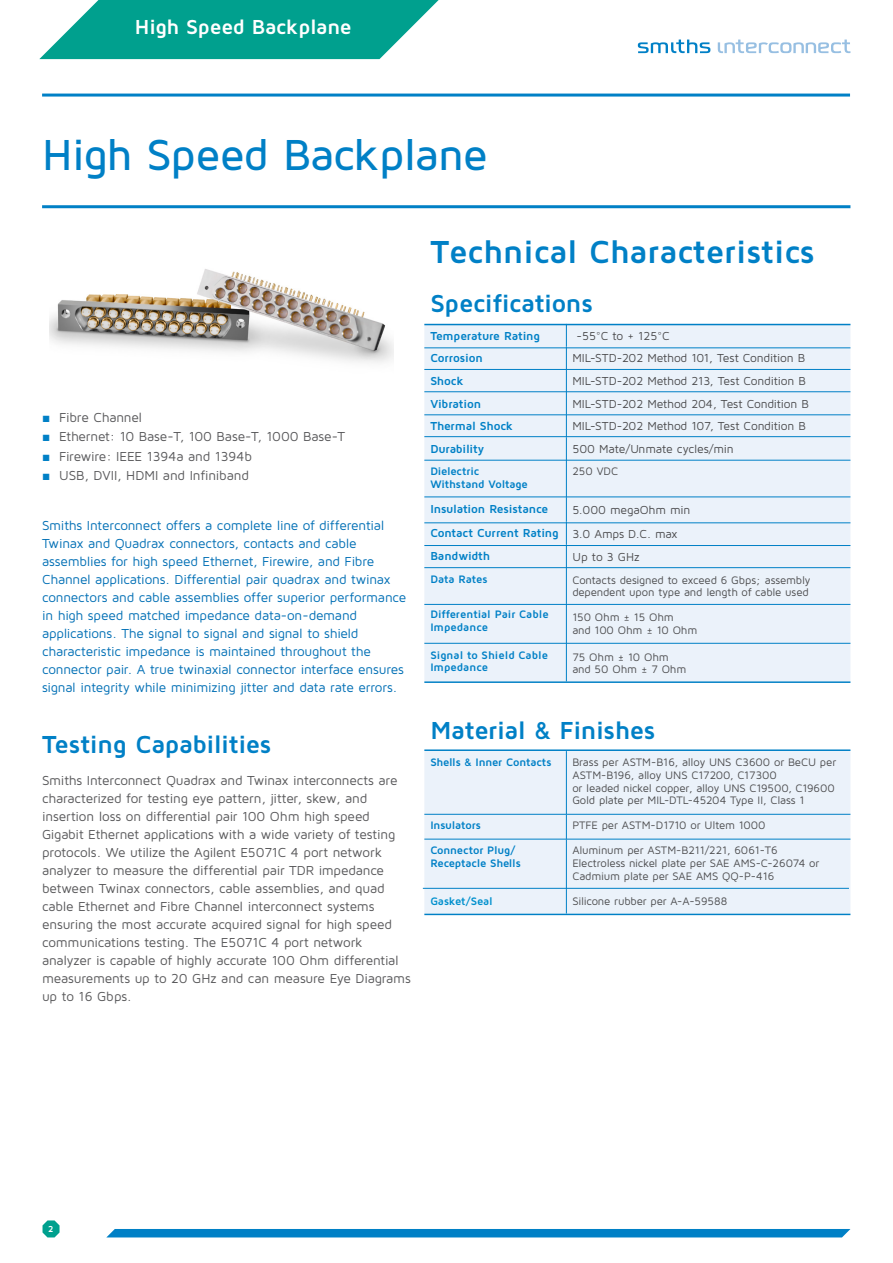
<style>
.page{position:relative;width:893px;height:1263px;background:#fff}
.page>*{position:absolute;margin:0;border:0;box-sizing:border-box;transform-origin:0 0}
.Heading_1{font:500 45px "Maven Pro";letter-spacing:-.025em;color:#0080c6}
.Heading_1-2{font:700 33px "Maven Pro";color:#0080c6}
.Features_Page{font:700 25.5px "Maven Pro";letter-spacing:-.015em;color:#0080c6}
.Features_Bullet_HD{font:700 25.5px "Maven Pro";letter-spacing:-.015em;color:#0080c6}
.Table_HD_row{font:700 25.5px "Maven Pro";letter-spacing:-.015em;color:#0080c6}
.t1{font:700 21px "Maven Pro";letter-spacing:-.015em;color:#fff}
.Features_Page-2{font:13.5px/18px "Maven Pro";letter-spacing:-.015em;color:#58585a}
.Features_Page-3{font:13.5px/18px "Maven Pro";letter-spacing:-.015em;color:#006fb5}
.Table_Text{font:12px "Maven Pro";letter-spacing:-.015em;color:#4c4c4e}
.Table_Text-2{font:700 12px "Maven Pro";letter-spacing:-.015em;color:#0080c6}
.Table_Text-3{font:11.25px/12.8px "Maven Pro";letter-spacing:-.01em;color:#4c4c4e}
.Table_Text-4{font:700 11.25px/12.8px "Maven Pro";letter-spacing:-.015em;color:#0080c6}
.Table_Part__Bold{font:700 11.25px/12.8px "Maven Pro";color:#0080c6}
.Table_Text-5{font:700 11.25px "Maven Pro";letter-spacing:-.015em;color:#0090cd}
.t2{font:700 9px "Maven Pro";color:#fff}
.s1{font-family:"Arial";color:#0080c6}
</style>
<div class="page">
<hr style="left:42px;top:94px;width:808px;height:3px;background:#0080c6">
<svg style="left:638px;top:40px;width:72px;height:13px"></svg>
<svg style="left:718px;top:40px;width:132px;height:13px"></svg>
<svg style="left:43px;top:1220px;width:17px;height:17px"></svg>
<div style="left:107px;top:1229px;width:743px;height:8px;background:#0080c6"></div>
<svg style="left:39px;top:0;width:400px;height:59px;background:#26ae9e"></svg>
<hr style="left:42px;top:205px;width:808px;height:3px;background:#0080c6">
<img style="left:50px;top:269px;width:343px;height:94px">
<div style="left:424px;top:325px;width:426px;height:356px;background:#ebf2fa"></div>
<svg style="left:566px;top:325px;width:1px;height:135px"></svg>
<hr style="left:566px;top:460px;width:1px;height:38px;background:#0080c6">
<svg style="left:566px;top:498px;width:1px;height:69px"></svg>
<hr style="left:566px;top:568px;width:1px;height:35px;background:#0080c6">
<hr style="left:566px;top:603px;width:1px;height:41px;background:#0080c6">
<hr style="left:566px;top:644px;width:1px;height:37px;background:#0080c6">
<div style="left:424px;top:751px;width:426px;height:162px;background:#ebf2fa"></div>
<hr style="left:566px;top:751px;width:1px;height:63px;background:#0080c6">
<hr style="left:424px;top:814px;width:142px;height:1px;background:#0080c6">
<hr style="left:566px;top:814px;width:284px;height:1px;background:#0080c6">
<svg style="left:566px;top:814px;width:1px;height:25px"></svg>
<hr style="left:424px;top:839px;width:142px;height:1px;background:#0080c6">
<hr style="left:566px;top:839px;width:284px;height:1px;background:#0080c6">
<hr style="left:566px;top:839px;width:1px;height:51px;background:#0080c6">
<svg style="left:566px;top:890px;width:1px;height:23px"></svg>
<hr style="left:424px;top:324px;width:426px;height:1px;background:#0080c6">
<hr style="left:424px;top:681px;width:426px;height:2px;background:#0080c6">
<hr style="left:424px;top:643px;width:426px;height:1px;background:#0080c6">
<hr style="left:423px;top:888px;width:426px;height:1px;background:#0080c6">
<hr style="left:424px;top:604px;width:426px;height:1px;background:#0080c6">
<hr style="left:424px;top:567px;width:426px;height:1px;background:#0080c6">
<hr style="left:424px;top:545px;width:426px;height:1px;background:#0080c6">
<hr style="left:424px;top:523px;width:426px;height:1px;background:#0080c6">
<hr style="left:424px;top:497px;width:426px;height:1px;background:#0080c6">
<hr style="left:424px;top:460px;width:426px;height:1px;background:#0080c6">
<hr style="left:424px;top:436px;width:426px;height:1px;background:#0080c6">
<hr style="left:424px;top:415px;width:426px;height:1px;background:#0080c6">
<hr style="left:424px;top:391px;width:426px;height:1px;background:#0080c6">
<hr style="left:424px;top:369px;width:426px;height:1px;background:#0080c6">
<hr style="left:424px;top:348px;width:426px;height:1px;background:#0080c6">
<hr style="left:424px;top:914px;width:426px;height:1px;background:#0080c6">
<hr style="left:424px;top:749px;width:426px;height:2px;background:#0080c6">
<p class="t1" style="left:135px;top:13px;width:218px">High Speed Backplane</p>
<p class="Heading_1" style="left:42px;top:127px;width:447px">High Speed Backplane</p>
<p class="Features_Page-2" style="left:42px;top:408px;width:101px"><span class="s1">■</span> Fibre Channel</p>
<p class="Features_Page-2" style="left:42px;top:427px;width:305px"><span class="s1">■</span> Ethernet: 10 Base-T, 100 Base-T, 1000 Base-T</p>
<p class="Features_Page-2" style="left:42px;top:447px;width:211px"><span class="s1">■</span> Firewire: IEEE 1394a and 1394b</p>
<p class="Features_Page-2" style="left:42px;top:466px;width:208px"><span class="s1">■</span> USB, DVII, HDMI and Infiniband</p>
<p class="Features_Page-3" style="left:42px;top:516px;width:366px">Smiths Interconnect offers a complete line of differential Twinax and Quadrax connectors, contacts and cable assemblies for high speed Ethernet, Firewire, and Fibre Channel applications. Differential pair quadrax and twinax connectors and cable assemblies offer superior performance in high speed matched impedance data-on-demand applications. The signal to signal and signal to shield characteristic impedance is maintained throughout the connector pair. A true twinaxial connector interface ensures signal integrity while minimizing jitter and data rate errors.</p>
<p class="Features_Page" style="left:42px;top:728px;width:231px">Testing Capabilities</p>
<p class="Features_Page-2" style="left:42px;top:771px;width:370px">Smiths Interconnect Quadrax and Twinax interconnects are characterized for testing eye pattern, jitter, skew, and insertion loss on differential pair 100 Ohm high speed Gigabit Ethernet applications with a wide variety of testing protocols. We utilize the Agilent E5071C 4 port network analyzer to measure the differential pair TDR impedance between Twinax connectors, cable assemblies, and quad cable Ethernet and Fibre Channel interconnect systems ensuring the most accurate acquired signal for high speed communications testing. The E5071C 4 port network analyzer is capable of highly accurate 100 Ohm differential measurements up to 20 GHz and can measure Eye Diagrams up to 16 Gbps.</p>
<p class="Heading_1-2" style="left:430px;top:230px;width:386px">Technical Characteristics</p>
<p class="Table_HD_row" style="left:430px;top:287px;width:164px">Specifications</p>
<p class="Table_Text-2" style="left:430px;top:328px;width:111px">Temperature Rating</p>
<p class="Table_Text" style="left:576px;top:328px;width:95px">-55°C to + 125°C</p>
<p class="Table_Text-2" style="left:430px;top:350px;width:54px">Corrosion</p>
<p class="Table_Text" style="left:572px;top:351px;width:234px">MIL-STD-202 Method 101, Test Condition B</p>
<p class="Table_Text-2" style="left:430px;top:373px;width:35px">Shock</p>
<p class="Table_Text" style="left:572px;top:373px;width:235px">MIL-STD-202 Method 213, Test Condition B</p>
<p class="Table_Text-2" style="left:430px;top:396px;width:52px">Vibration</p>
<p class="Table_Text" style="left:572px;top:396px;width:238px">MIL-STD-202 Method 204, Test Condition B</p>
<p class="Table_Text-2" style="left:430px;top:418px;width:84px">Thermal Shock</p>
<p class="Table_Text" style="left:572px;top:419px;width:235px">MIL-STD-202 Method 107, Test Condition B</p>
<p class="Table_Text-2" style="left:430px;top:441px;width:56px">Durability</p>
<p class="Table_Text" style="left:572px;top:441px;width:163px">500 Mate/Unmate cycles/min</p>
<p class="Table_Text-4" style="left:430px;top:464px;width:99px">Dielectric<br>Withstand Voltage</p>
<p class="Table_Text-3" style="left:572px;top:464px;width:47px">250 VDC</p>
<p class="Table_Text-2" style="left:430px;top:502px;width:119px">Insulation Resistance</p>
<p class="Table_Text" style="left:572px;top:503px;width:120px">5.000 megaOhm min</p>
<p class="Table_Text-2" style="left:430px;top:525px;width:130px">Contact Current Rating</p>
<p class="Table_Text" style="left:572px;top:526px;width:107px">3.0 Amps D.C. max</p>
<p class="Table_Text-2" style="left:430px;top:548px;width:61px">Bandwidth</p>
<p class="Table_Text" style="left:572px;top:549px;width:69px">Up to 3 GHz</p>
<p class="Table_Part__Bold" style="left:430px;top:572px;width:59px">Data Rates</p>
<p class="Table_Text-3" style="left:572px;top:573px;width:240px">Contacts designed to exceed 6 Gbps; assembly dependent upon type and length of cable used</p>
<p class="Table_Part__Bold" style="left:430px;top:607px;width:120px">Differential Pair Cable<br>Impedance</p>
<p class="Table_Text-3" style="left:572px;top:611px;width:103px">150 Ohm ± 15 Ohm</p>
<p class="Table_Text-3" style="left:572px;top:624px;width:127px">and 100 Ohm ± 10 Ohm</p>
<p class="Table_Part__Bold" style="left:430px;top:648px;width:119px">Signal to Shield Cable<br>Impedance</p>
<p class="Table_Text-3" style="left:572px;top:650px;width:98px">75 Ohm ± 10 Ohm</p>
<p class="Table_Text-3" style="left:572px;top:663px;width:116px">and 50 Ohm ± 7 Ohm</p>
<p class="Features_Bullet_HD" style="left:430px;top:714px;width:226px">Material &amp; Finishes</p>
<p class="Table_Text-4" style="left:430px;top:755px;width:123px">Shells &amp; Inner Contacts</p>
<p class="Table_Text-3" style="left:572px;top:755px;width:265px">Brass per ASTM-B16, alloy UNS C3600 or BeCU per<br>ASTM-B196, alloy UNS C17200, C17300</p>
<p class="Table_Text-3" style="left:572px;top:781px;width:264px">or leaded nickel copper, alloy UNS C19500, C19600</p>
<p class="Table_Text-3" style="left:572px;top:794px;width:234px">Gold plate per MIL-DTL-45204 Type II, Class 1</p>
<p class="Table_Text-4" style="left:430px;top:819px;width:52px">Insulators</p>
<p class="Table_Text-3" style="left:572px;top:819px;width:195px">PTFE per ASTM-D1710 or Ultem 1000</p>
<p class="Table_Text-4" style="left:430px;top:843px;width:92px">Connector Plug/<br>Receptacle Shells</p>
<p class="Table_Text-3" style="left:572px;top:843px;width:207px">Aluminum per ASTM-B211/221, 6061-T6</p>
<p class="Table_Text-3" style="left:572px;top:856px;width:248px">Electroless nickel plate per SAE AMS-C-26074 or</p>
<p class="Table_Text-3" style="left:572px;top:869px;width:203px">Cadmium plate per SAE AMS QQ-P-416</p>
<p class="Table_Text-5" style="left:430px;top:894px;width:64px">Gasket/Seal</p>
<p class="Table_Text-3" style="left:572px;top:894px;width:156px">Silicone rubber per A-A-59588</p>
<p class="t2" style="left:48px;top:1223px;width:7px">2</p>
</div>
